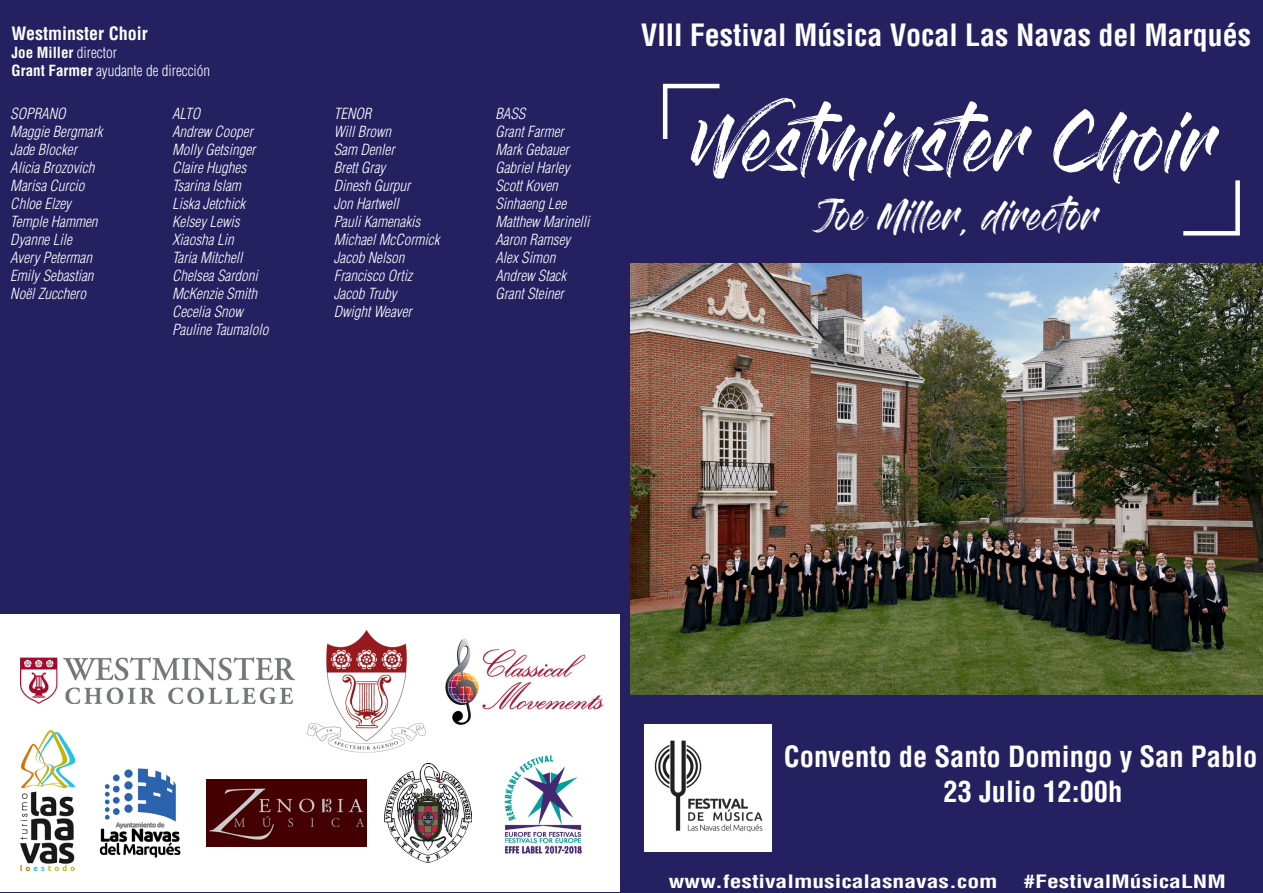
<style>
.page{position:relative;width:1263px;height:893px;background:#252161}
.page>*{position:absolute;margin:0;border:0;box-sizing:border-box;transform-origin:0 0}
.t1{font:60px "Gloss And Bloom";color:#fff}
.t2{font:700 condensed 30px "Helvetica LT Std";color:#fff}
.t3{font:30px "Gloss And Bloom";color:#fff}
.t4{font:700 condensed 28.5px/34.2px "Helvetica LT Std";color:#fff}
.t5{font:700 condensed 18px "Helvetica LT Std";color:#fff;scale:1.31 1}
.t6{font:700 condensed 18px "Helvetica LT Std";color:#fff}
.t7{font:italic 300 condensed 15px/18px "Helvetica LT Std";color:#fff}
.t8{font:300 condensed 15px/18px "Helvetica LT Std";color:#fff}
.s1{font-weight:700}
</style>
<div class="page">
<svg style="left:662px;top:83px;width:58px;height:56px"></svg>
<svg style="left:1183px;top:180px;width:57px;height:56px"></svg>
<div style="left:1px;top:614px;width:619px;height:278px;background:#fff"></div>
<img style="left:445px;top:638px;width:159px;height:87px">
<img style="left:308px;top:630px;width:117px;height:123px">
<img style="left:20px;top:731px;width:54px;height:140px">
<img style="left:207px;top:780px;width:160px;height:66px">
<img style="left:630px;top:263px;width:633px;height:432px">
<img style="left:20px;top:658px;width:274px;height:45px">
<img style="left:99px;top:768px;width:82px;height:90px">
<img style="left:385px;top:763px;width:86px;height:99px">
<img style="left:504px;top:755px;width:78px;height:99px">
<img style="left:644px;top:725px;width:127px;height:127px">
<p class="t6" style="left:12px;top:23px;width:138px">Westminster Choir</p>
<p class="t8" style="left:12px;top:44px;width:200px"><span class="s1">Joe Miller</span> director<br><span class="s1">Grant Farmer</span> ayudante de dirección</p>
<p class="t7" style="left:10px;top:104px;width:94px">SOPRANO<br>Maggie Bergmark<br>Jade Blocker<br>Alicia Brozovich<br>Marisa Curcio<br>Chloe Elzey<br>Temple Hammen<br>Dyanne Lile<br>Avery Peterman<br>Emily Sebastian<br>Noël Zucchero</p>
<p class="t7" style="left:172px;top:104px;width:98px">ALTO<br>Andrew Cooper<br>Molly Getsinger<br>Claire Hughes<br>Tsarina Islam<br>Liska Jetchick<br>Kelsey Lewis<br>Xiaosha Lin<br>Taria Mitchell<br>Chelsea Sardoni<br>McKenzie Smith<br>Cecelia Snow<br>Pauline Taumalolo</p>
<p class="t7" style="left:334px;top:104px;width:107px">TENOR<br>Will Brown<br>Sam Denler<br>Brett Gray<br>Dinesh Gurpur<br>Jon Hartwell<br>Pauli Kamenakis<br>Michael McCormick<br>Jacob Nelson<br>Francisco Ortiz<br>Jacob Truby<br>Dwight Weaver</p>
<p class="t7" style="left:495px;top:104px;width:96px">BASS<br>Grant Farmer<br>Mark Gebauer<br>Gabriel Harley<br>Scott Koven<br>Sinhaeng Lee<br>Matthew Marinelli<br>Aaron Ramsey<br>Alex Simon<br>Andrew Stack<br>Grant Steiner</p>
<h2 class="t2" style="left:641px;top:16px;width:612px">VIII Festival Música Vocal Las Navas del Marqués</h2>
<h1 class="t1" style="left:693px;top:115px;width:521px">Westminster Choir</h1>
<h2 class="t3" style="left:819px;top:202px;width:279px">Joe Miller, director</h2>
<h3 class="t4" style="left:943px;top:740px;width:315px;text-indent:-160px">Convento de Santo Domingo y San Pablo<br>23 Julio 12:00h</h3>
<p class="t5" style="left:669px;top:870px;width:252px">www.festivalmusicalasnavas.com</p>
<p class="t5" style="left:1023px;top:870px;width:156px">#FestivalMúsicaLNM</p>
</div>
